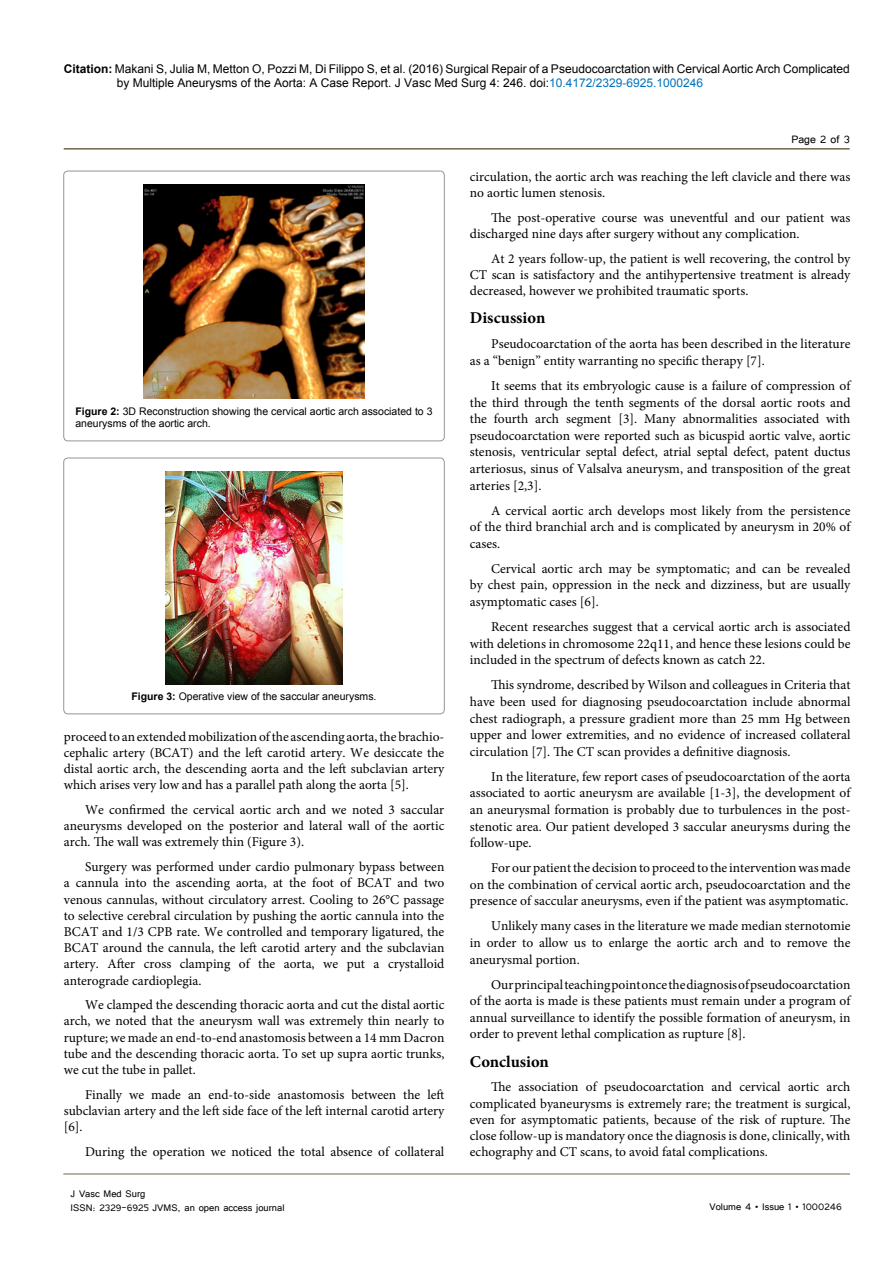
<style>
.page{position:relative;width:893px;height:1263px;background:#fff}
.page>*{position:absolute;margin:0;border:0;box-sizing:border-box;transform-origin:0 0}
.t1{font:700 16.5px "Minion Pro";color:#000}
.t2{font:13.5px/16.6px "Minion Pro";color:#000;text-align:justify}
.t3{font:13.5px "Tunga";color:#000}
.t4{font:12px/14.4px "Arial";color:#000}
.t5{font:12px/14.4px "Tunga";color:#000}
.t6{font:10.5px/12.6px "Arial";color:#000}
.s1{font-weight:700}
.s2{color:#0072bc}
</style>
<div class="page">
<hr style="left:64px;top:148px;width:786px;height:2px;background:#726547">
<hr style="left:63px;top:1174px;width:787px;height:1px;background:#726547">
<div style="left:64px;top:171px;width:380px;height:270px;border:1px solid #939598;border-radius:4px"></div>
<img style="left:143px;top:184px;width:222px;height:215px">
<div style="left:64px;top:458px;width:380px;height:256px;border:1px solid #939598;border-radius:4px"></div>
<img style="left:165px;top:471px;width:178px;height:213px">
<p class="t4" style="left:117px;top:61px;width:734px;text-indent:-53px"><span class="s1">Citation:</span> Makani S, Julia M, Metton O, Pozzi M, Di Filippo S, et al. (2016) Surgical Repair of a Pseudocoarctation with Cervical Aortic Arch Complicated by Multiple Aneurysms of the Aorta: A Case Report. J Vasc Med Surg 4: 246. doi:<span class="s2">10.4172/2329-6925.1000246</span></p>
<p class="t6" style="left:75px;top:405px;width:359px"><span class="s1">Figure 2:</span> 3D Reconstruction showing the cervical aortic arch associated to 3 aneurysms of the aortic arch.</p>
<p class="t6" style="left:131px;top:690px;width:247px"><span class="s1">Figure 3:</span> Operative view of the saccular aneurysms.</p>
<p class="t2" style="left:64px;top:728px;width:382px;line-height:16.2px">proceed to an extended mobilization of the ascending aorta, the brachio&shy;cephalic artery (BCAT) and the left carotid artery. We desiccate the distal aortic arch, the descending aorta and the left subclavian artery which arises very low and has a parallel path along the aorta [5].</p>
<p class="t2" style="left:64px;top:802px;width:382px;line-height:16.2px;text-indent:21px">We confirmed the cervical aortic arch and we noted 3 saccular aneurysms developed on the posterior and lateral wall of the aortic arch. The wall was extremely thin (Figure 3).</p>
<p class="t2" style="left:64px;top:859px;width:382px;line-height:16.2px;text-indent:21px">Surgery was performed under cardio pulmonary bypass between a cannula into the ascending aorta, at the foot of BCAT and two venous cannulas, without circulatory arrest. Cooling to 26°C passage to selective cerebral circulation by pushing the aortic cannula into the BCAT and 1/3 CPB rate. We controlled and temporary ligatured, the BCAT around the cannula, the left carotid artery and the subclavian artery. After cross clamping of the aorta, we put a crystalloid anterograde cardioplegia.</p>
<p class="t2" style="left:64px;top:997px;width:382px;line-height:16.2px;text-indent:21px">We clamped the descending thoracic aorta and cut the distal aortic arch, we noted that the aneurysm wall was extremely thin nearly to rupture; we made an end-to-end anastomosis between a 14 mm Dacron tube and the descending thoracic aorta. To set up supra aortic trunks, we cut the tube in pallet.</p>
<p class="t2" style="left:64px;top:1086px;width:382px;line-height:16.2px;text-indent:21px">Finally we made an end-to-side anastomosis between the left subclavian artery and the left side face of the left internal carotid artery [6].</p>
<p class="t2" style="left:85px;top:1143px;width:361px">During the operation we noticed the total absence of collateral</p>
<p class="t5" style="left:71px;top:1185px;width:215px">J Vasc Med Surg<br>ISSN: 2329-6925 JVMS, an open access journal</p>
<p class="t3" style="left:791px;top:131px;width:60px">Page 2 of 3</p>
<p class="t2" style="left:470px;top:168px;width:382px;line-height:16.2px">circulation, the aortic arch was reaching the left clavicle and there was no aortic lumen stenosis.</p>
<p class="t2" style="left:470px;top:209px;width:382px;line-height:16.2px;text-indent:21px">The post-operative course was uneventful and our patient was discharged nine days after surgery without any complication.</p>
<p class="t2" style="left:470px;top:250px;width:382px;line-height:16.2px;text-indent:21px">At 2 years follow-up, the patient is well recovering, the control by CT scan is satisfactory and the antihypertensive treatment is already decreased, however we prohibited traumatic sports.</p>
<p class="t1" style="left:470px;top:306px;width:77px">Discussion</p>
<p class="t2" style="left:470px;top:336px;width:382px;text-indent:21px">Pseudocoarctation of the aorta has been described in the literature as a “benign” entity warranting no specific therapy [7].</p>
<p class="t2" style="left:470px;top:377px;width:382px;text-indent:21px">It seems that its embryologic cause is a failure of compression of the third through the tenth segments of the dorsal aortic roots and the fourth arch segment [3]. Many abnormalities associated with pseudocoarctation were reported such as bicuspid aortic valve, aortic stenosis, ventricular septal defect, atrial septal defect, patent ductus arteriosus, sinus of Valsalva aneurysm, and transposition of the great arteries [2,3].</p>
<p class="t2" style="left:470px;top:502px;width:382px;text-indent:21px">A cervical aortic arch develops most likely from the persistence of the third branchial arch and is complicated by aneurysm in 20% of cases.</p>
<p class="t2" style="left:470px;top:560px;width:382px;text-indent:21px">Cervical aortic arch may be symptomatic; and can be revealed by chest pain, oppression in the neck and dizziness, but are usually asymptomatic cases [6].</p>
<p class="t2" style="left:470px;top:618px;width:382px;text-indent:21px">Recent researches suggest that a cervical aortic arch is associated with deletions in chromosome 22q11, and hence these lesions could be included in the spectrum of defects known as catch 22.</p>
<p class="t2" style="left:470px;top:677px;width:382px;text-indent:21px">This syndrome, described by Wilson and colleagues in Criteria that have been used for diagnosing pseudocoarctation include abnormal chest radiograph, a pressure gradient more than 25 mm Hg between upper and lower extremities, and no evidence of increased collateral circulation [7]. The CT scan provides a definitive diagnosis.</p>
<p class="t2" style="left:470px;top:768px;width:382px;text-indent:21px">In the literature, few report cases of pseudocoarctation of the aorta associated to aortic aneurysm are available [1-3], the development of an aneurysmal formation is probably due to turbulences in the post&shy;stenotic area. Our patient developed 3 saccular aneurysms during the follow-upe.</p>
<p class="t2" style="left:470px;top:860px;width:382px;text-indent:21px">For our patient the decision to proceed to the intervention was made on the combination of cervical aortic arch, pseudocoarctation and the presence of saccular aneurysms, even if the patient was asymptomatic.</p>
<p class="t2" style="left:470px;top:918px;width:382px;text-indent:21px">Unlikely many cases in the literature we made median sternotomie in order to allow us to enlarge the aortic arch and to remove the aneurysmal portion.</p>
<p class="t2" style="left:470px;top:976px;width:382px;text-indent:21px">Our principal teaching point once the diagnosis of pseudocoarctation of the aorta is made is these patients must remain under a program of annual surveillance to identify the possible formation of aneurysm, in order to prevent lethal complication as rupture [8].</p>
<p class="t1" style="left:470px;top:1050px;width:81px">Conclusion</p>
<p class="t2" style="left:470px;top:1079px;width:382px;line-height:16.2px;text-indent:21px">The association of pseudocoarctation and cervical aortic arch complicated byaneurysms is extremely rare; the treatment is surgical, even for asymptomatic patients, because of the risk of rupture. The close follow-up is mandatory once the diagnosis is done, clinically, with echography and CT scans, to avoid fatal complications.</p>
<p class="t5" style="left:709px;top:1198px;width:134px">Volume 4 • Issue 1 • 1000246</p>
</div>
